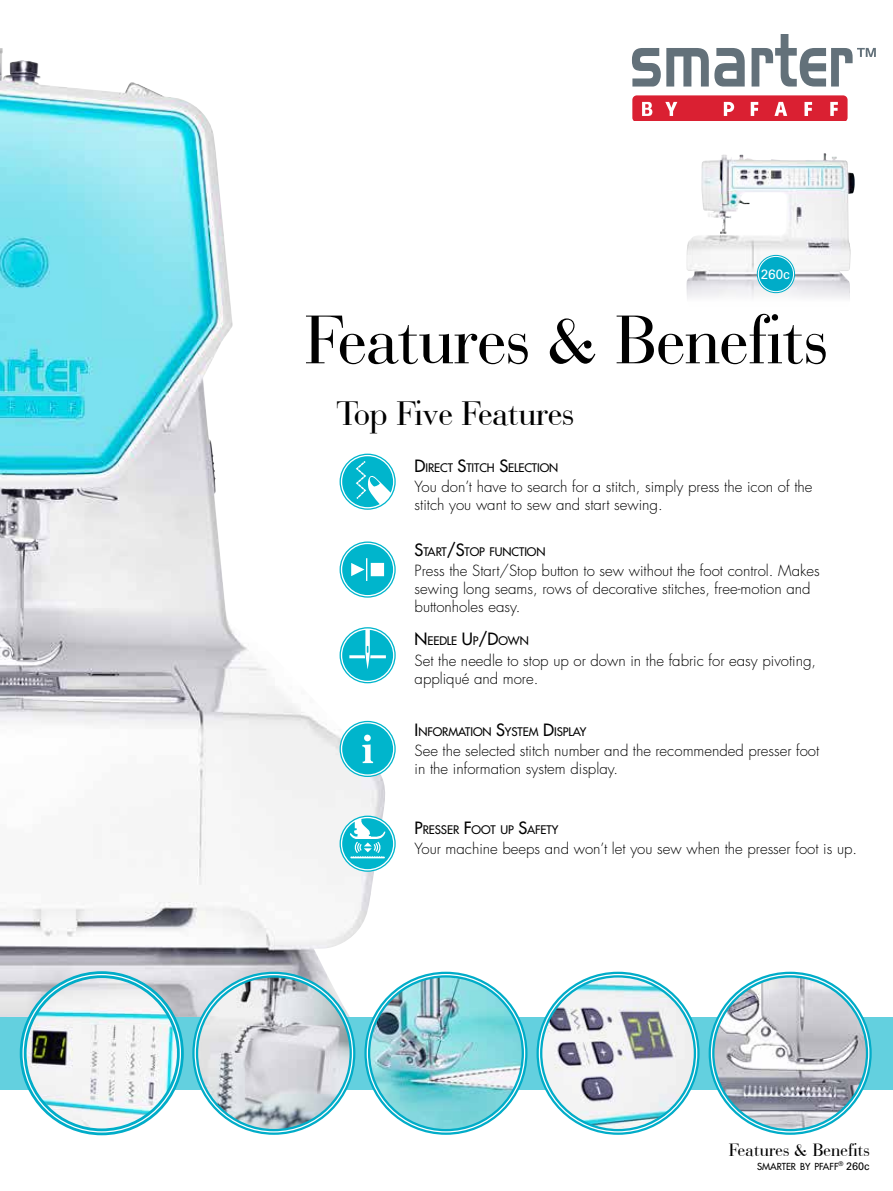
<style>
.page{position:relative;width:893px;height:1191px;background:#fff}
.page>*{position:absolute;margin:0;border:0;box-sizing:border-box;transform-origin:0 0}
.t1{font:72px "Bauer Bodoni BT";color:#000}
.t2{font:36px "Bauer Bodoni BT";color:#000}
.t3{font:18.9px "Bauer Bodoni BT";letter-spacing:.01em;color:#000}
.t4{font:300 15px/18px "Futura Std";color:#000}
.t5{font:13.5px "Univers LT Std";color:#fff}
.t6{font:500 11.55px "Futura Std";letter-spacing:-.005em;color:#000}
.t7{font:500 9.45px "Futura Std";color:#000}
.s1{font-size:16.5px}
.s2{font-family:"Univers LT Std";font-weight:400;font-size:10.8px}
</style>
<div class="page">
<img style="left:701px;top:153px;width:123px;height:60px">
<svg style="left:632px;top:48px;width:113px;height:39px"></svg>
<svg style="left:632px;top:95px;width:215px;height:25px;background:#de3c4c"></svg>
<svg style="left:752px;top:34px;width:124px;height:53px"></svg>
<img style="left:0;top:48px;width:388px;height:969px">
<div style="left:0;top:1017px;width:893px;height:72px;background:#63d0df"></div>
<img style="left:23px;top:974px;width:157px;height:157px;border-radius:79px">
<div style="left:20px;top:971px;width:164px;height:164px;border:7px solid #00acc8;border-radius:50%"></div>
<img style="left:195px;top:974px;width:157px;height:157px;border-radius:79px">
<div style="left:192px;top:971px;width:163px;height:163px;border:6px solid #00acc8;border-radius:50%"></div>
<img style="left:367px;top:974px;width:158px;height:157px;border-radius:79px">
<div style="left:364px;top:971px;width:163px;height:163px;border:6px solid #00acc8;border-radius:50%"></div>
<img style="left:539px;top:974px;width:158px;height:157px;border-radius:79px">
<div style="left:536px;top:971px;width:164px;height:163px;border:6px solid #00acc8;border-radius:50%"></div>
<img style="left:711px;top:974px;width:158px;height:157px;border-radius:79px">
<div style="left:709px;top:971px;width:163px;height:163px;border:6px solid #00acc8;border-radius:50%"></div>
<div style="left:757px;top:255px;width:38px;height:38px;background:#00acc8;border-radius:50%"></div>
<div style="left:758px;top:256px;width:36px;height:36px;border:1px solid #fff;border-radius:50%"></div>
<div style="left:340px;top:453px;width:56px;height:57px;border:1px solid #00b5cc;border-radius:50%"></div>
<svg style="left:342px;top:456px;width:51px;height:51px"></svg>
<div style="left:340px;top:721px;width:56px;height:56px;border:1px solid #00b5cc;border-radius:50%"></div>
<svg style="left:342px;top:723px;width:51px;height:51px"></svg>
<div style="left:340px;top:541px;width:56px;height:56px;border:1px solid #00b5cc;border-radius:50%"></div>
<svg style="left:342px;top:544px;width:51px;height:51px"></svg>
<div style="left:340px;top:627px;width:56px;height:56px;border:1px solid #00b5cc;border-radius:50%"></div>
<svg style="left:342px;top:630px;width:51px;height:50px"></svg>
<div style="left:340px;top:815px;width:56px;height:56px;border:1px solid #00b5cc;border-radius:50%"></div>
<svg style="left:342px;top:818px;width:51px;height:51px"></svg>
<p class="t5" style="left:761px;top:266px;width:31px">260c</p>
<h1 class="t1" style="left:305px;top:296px;width:524px">Features &amp; Benefits</h1>
<h2 class="t2" style="left:337px;top:391px;width:239px">Top Five Features</h2>
<p class="t6" style="left:415px;top:460px;width:145px"><span class="s1">D</span>IRECT <span class="s1">S</span>TITCH <span class="s1">S</span>ELECTION</p>
<p class="t4" style="left:415px;top:478px;width:399px">You don’t have to search for a stitch, simply press the icon of the stitch you want to sew and start sewing.</p>
<p class="t6" style="left:415px;top:544px;width:132px"><span class="s1">S</span>TART<span class="s1">/S</span>TOP FUNCTION</p>
<p class="t4" style="left:415px;top:562px;width:407px">Press the Start/Stop button to sew without the foot control. Makes sewing long seams, rows of decorative stitches, free-motion and buttonholes easy.</p>
<p class="t6" style="left:415px;top:634px;width:116px"><span class="s1">N</span> EEDLE <span class="s1">U</span> P<span class="s1">/D</span>OWN</p>
<p class="t4" style="left:415px;top:651px;width:403px">Set the needle to stop up or down in the fabric for easy pivoting, appliqué and more.</p>
<p class="t6" style="left:415px;top:724px;width:173px"><span class="s1">I</span> NFORMATION <span class="s1">S</span>YSTEM <span class="s1">D</span>ISPLAY</p>
<p class="t4" style="left:415px;top:742px;width:406px">See the selected stitch number and the recommended presser foot in the information system display.</p>
<p class="t6" style="left:415px;top:822px;width:145px"><span class="s1">P</span>RESSER <span class="s1">F</span>OOT UP <span class="s1">S</span>AFETY</p>
<p class="t4" style="left:415px;top:840px;width:444px">Your machine beeps and won’t let you sew when the presser foot is up.</p>
<p class="t3" style="left:729px;top:1138px;width:142px">Features &amp; Benefits</p>
<p class="t7" style="left:757px;top:1160px;width:114px">SMARTER BY PFAFF<sup>®</sup> <span class="s2">260c</span></p>
</div>
